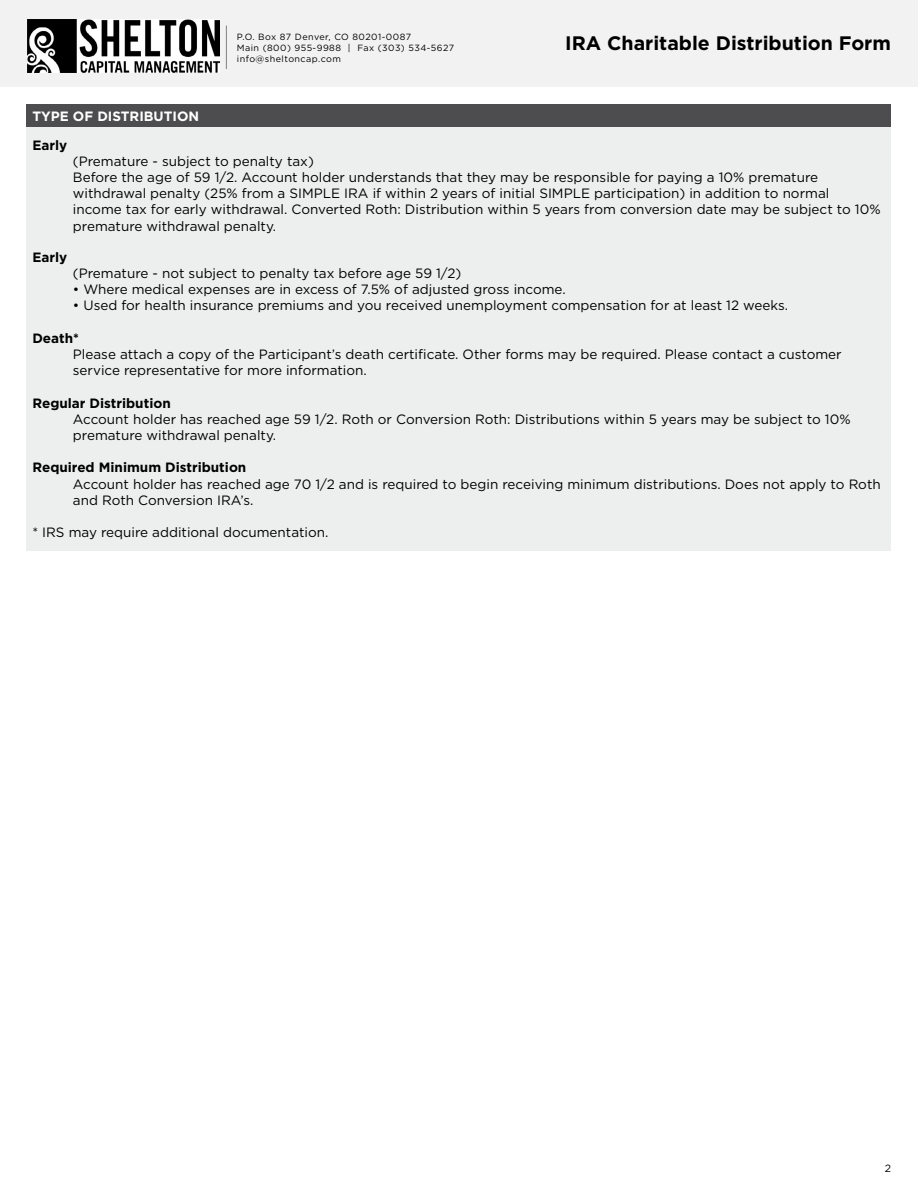
<style>
.page{position:relative;width:918px;height:1188px;background:#fff}
.page>*{position:absolute;margin:0;border:0;box-sizing:border-box;transform-origin:0 0}
.t1{font:700 19.5px "Gotham";color:#000}
.t2{font:13.5px/16.2px "Gotham";color:#000}
.t3{font:700 13.5px "Gotham";color:#000}
.t4{font:700 13.5px "Gotham";color:#fff}
.t5{font:10.5px "Gotham";color:#000}
.t6{font:9px/10.8px "Gotham";letter-spacing:.05em;color:#000}
</style>
<div class="page">
<div style="left:0;top:0;width:918px;height:87px;background:#f2f2f2"></div>
<img style="left:27px;top:19px;width:192px;height:53px">
<hr style="left:226px;top:26px;width:1px;height:43px;background:#808080">
<div style="left:26px;top:104px;width:865px;height:23px;background:#4d4d4f"></div>
<div style="left:26px;top:127px;width:865px;height:424px;background:#edeeee"></div>
<p class="t6" style="left:237px;top:31px;width:219px">P.O. Box 87 Denver, CO 80201-0087<br>Main (800) 955-9988 | Fax (303) 534-5627 info@sheltoncap.com</p>
<h1 class="t1" style="left:565px;top:30px;width:327px">IRA Charitable Distribution Form</h1>
<p class="t4" style="left:32px;top:108px;width:168px">TYPE OF DISTRIBUTION</p>
<p class="t3" style="left:32px;top:136px;width:36px">Early</p>
<p class="t2" style="left:73px;top:153px;width:809px">(Premature - subject to penalty tax)<br>Before the age of 59 1/2. Account holder understands that they may be responsible for paying a 10% premature withdrawal penalty (25% from a SIMPLE IRA if within 2 years of initial SIMPLE participation) in addition to normal income tax for early withdrawal. Converted Roth: Distribution within 5 years from conversion date may be subject to 10% premature withdrawal penalty.</p>
<p class="t3" style="left:32px;top:248px;width:36px">Early</p>
<p class="t2" style="left:73px;top:265px;width:390px">(Premature - not subject to penalty tax before age 59 1/2)</p>
<p class="t2" style="left:73px;top:281px;width:494px">• Where medical expenses are in excess of 7.5% of adjusted gross income.</p>
<p class="t2" style="left:73px;top:297px;width:717px">• Used for health insurance premiums and you received unemployment compensation for at least 12 weeks.</p>
<p class="t3" style="left:32px;top:329px;width:48px">Death*</p>
<p class="t2" style="left:73px;top:346px;width:770px">Please attach a copy of the Participant’s death certificate. Other forms may be required. Please contact a customer service representative for more information.</p>
<p class="t3" style="left:32px;top:394px;width:140px">Regular Distribution</p>
<p class="t2" style="left:73px;top:411px;width:779px">Account holder has reached age 59 1/2. Roth or Conversion Roth: Distributions within 5 years may be subject to 10% premature withdrawal penalty.</p>
<p class="t3" style="left:32px;top:459px;width:215px">Required Minimum Distribution</p>
<p class="t2" style="left:73px;top:475px;width:809px">Account holder has reached age 70 1/2 and is required to begin receiving minimum distributions. Does not apply to Roth and Roth Conversion IRA’s.</p>
<p class="t2" style="left:32px;top:524px;width:298px">* IRS may require additional documentation.</p>
<p class="t5" style="left:885px;top:1161px;width:8px">2</p>
</div>
